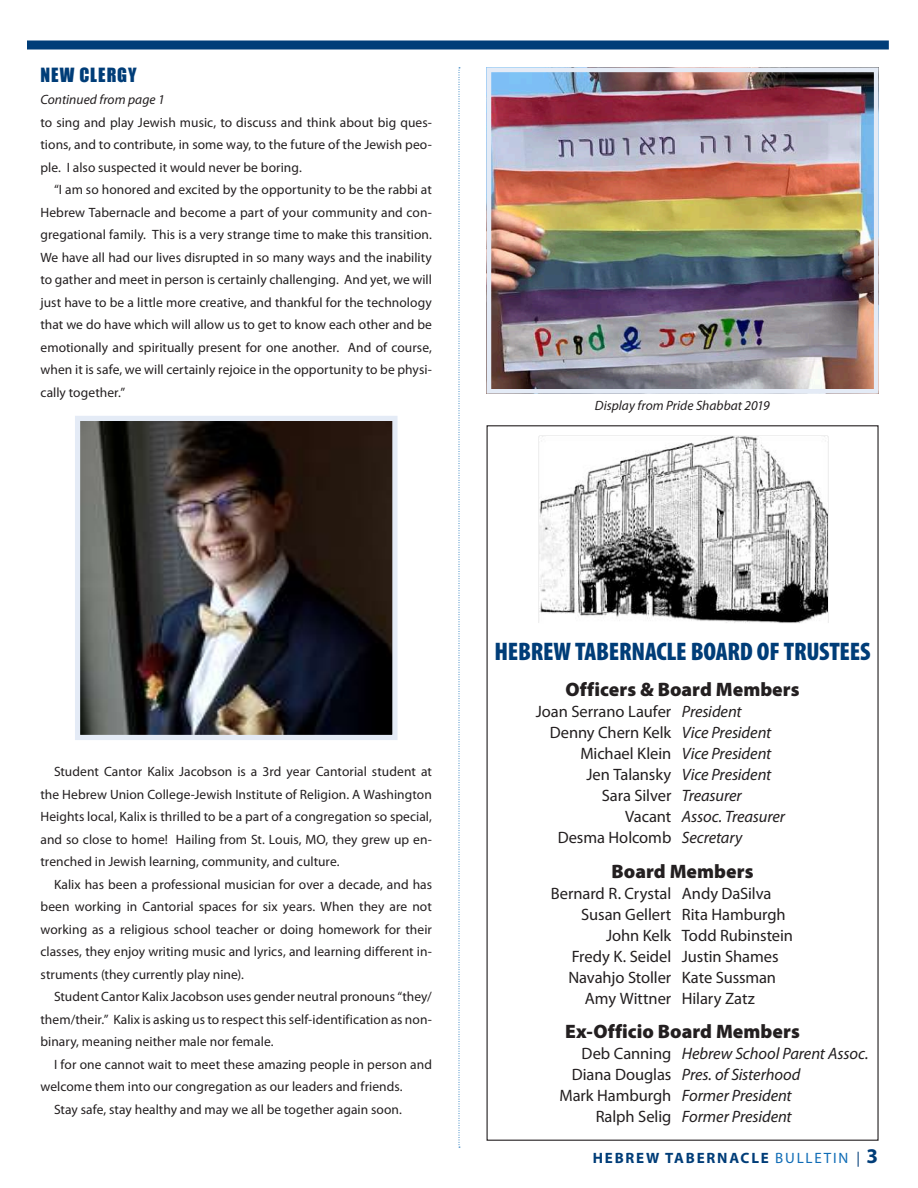
<style>
.page{position:relative;width:918px;height:1188px;background:#fff}
.page>*{position:absolute;margin:0;border:0;box-sizing:border-box;transform-origin:0 0}
.t1{font:900 condensed 25.5px "Myriad Pro";letter-spacing:-.01em;color:#003d78}
.t2{font:900 19.5px "Myriad Pro";color:#231f20}
.t3{font:18px "Impact";letter-spacing:.05em;color:#003d78}
.t4{font:16.5px "Myriad Pro";letter-spacing:-.005em;color:#231f20}
.t5{font:italic 16.5px "Myriad Pro";letter-spacing:-.005em;color:#231f20}
.t6{font:700 15px "Myriad Pro";letter-spacing:.12em;color:#003d78}
.t7{font:13.5px/22.5px "Myriad Pro";letter-spacing:.005em;color:#231f20;text-align:justify}
.t8{font:italic 13.5px "Myriad Pro";letter-spacing:.005em;color:#231f20}
.s1{font-style:italic}
.s2{font-style:normal}
.s3{font-weight:400;color:#0f6cb6}
.s4{font-weight:400}
.s5{font-size:21px}
</style>
<div class="page">
<svg style="left:459px;top:68px;width:1px;height:1080px"></svg>
<div style="left:27px;top:40px;width:862px;height:10px;background:#003d78"></div>
<img style="left:539px;top:435px;width:289px;height:188px">
<img style="left:75px;top:416px;width:323px;height:324px">
<img style="left:493px;top:73px;width:380px;height:315px">
<div style="left:487px;top:67px;width:392px;height:327px;border:5px solid #e4ebf6"></div>
<h3 class="t3" style="left:40px;top:61px;width:98px">NEW CLERGY</h3>
<p class="t8" style="left:40px;top:91px;width:126px">Continued from page 1</p>
<p class="t7" style="left:40px;top:111px;width:393px">to sing and play Jewish music, to discuss and think about big ques&shy;tions, and to contribute, in some way, to the future of the Jewish peo&shy;ple. I also suspected it would never be boring.</p>
<p class="t7" style="left:40px;top:178px;width:393px;text-indent:14px">“I am so honored and excited by the opportunity to be the rabbi at Hebrew Tabernacle and become a part of your community and con&shy;gregational family. This is a very strange time to make this transition.<br>We have all had our lives disrupted in so many ways and the inability to gather and meet in person is certainly challenging. And yet, we will just have to be a little more creative, and thankful for the technology that we do have which will allow us to get to know each other and be emotionally and spiritually present for one another. And of course, when it is safe, we will certainly rejoice in the opportunity to be physi&shy;cally together.”</p>
<p class="t8" style="left:595px;top:397px;width:176px">Display from Pride Shabbat 2019</p>
<p class="t7" style="left:40px;top:760px;width:393px;text-indent:14px">Student Cantor Kalix Jacobson is a 3rd year Cantorial student at the Hebrew Union College-Jewish Institute of Religion. A Washington Heights local, Kalix is thrilled to be a part of a congregation so special, and so close to home! Hailing from St. Louis, MO, they grew up en&shy;trenched in Jewish learning, community, and culture.</p>
<p class="t7" style="left:40px;top:873px;width:393px;text-indent:14px">Kalix has been a professional musician for over a decade, and has been working in Cantorial spaces for six years. When they are not working as a religious school teacher or doing homework for their classes, they enjoy writing music and lyrics, and learning different in&shy;struments (they currently play nine).</p>
<p class="t7" style="left:40px;top:985px;width:393px;text-indent:14px">Student Cantor Kalix Jacobson uses gender neutral pronouns “they/ them/their.” Kalix is asking us to respect this self-identification as non&shy;binary, meaning neither male nor female.</p>
<p class="t7" style="left:54px;top:1053px;width:379px">I for one cannot wait to meet these amazing people in person and</p>
<p class="t7" style="left:40px;top:1075px;width:364px">welcome them into our congregation as our leaders and friends.</p>
<p class="t7" style="left:54px;top:1098px;width:349px">Stay safe, stay healthy and may we all be together again soon.</p>
<h1 class="t1" style="left:494px;top:636px;width:378px">HEBREW TABERNACLE BOARD OF TRUSTEES</h1>
<h2 class="t2" style="left:566px;top:679px;width:236px">Officers &amp; Board Members</h2>
<p class="t4" style="left:536px;top:702px;width:207px">Joan Serrano Laufer <span class="s1">President</span></p>
<p class="t4" style="left:550px;top:723px;width:223px">Denny Chern Kelk <span class="s1">Vice President</span></p>
<p class="t5" style="left:580px;top:744px;width:193px"><span class="s2">Michael Klein</span> Vice President</p>
<p class="t5" style="left:586px;top:765px;width:186px"><span class="s2">Jen Talansky</span> Vice President</p>
<p class="t4" style="left:602px;top:786px;width:142px">Sara Silver <span class="s1">Treasurer</span></p>
<p class="t5" style="left:625px;top:807px;width:162px"><span class="s2">Vacant</span> Assoc. Treasurer</p>
<p class="t4" style="left:558px;top:828px;width:186px">Desma Holcomb <span class="s1">Secretary</span></p>
<h2 class="t2" style="left:612px;top:860px;width:143px">Board Members</h2>
<p class="t4" style="left:551px;top:883px;width:222px">Bernard R. Crystal Andy DaSilva</p>
<p class="t4" style="left:581px;top:904px;width:206px">Susan Gellert Rita Hamburgh</p>
<p class="t4" style="left:606px;top:925px;width:188px">John Kelk Todd Rubinstein</p>
<p class="t4" style="left:572px;top:946px;width:208px">Fredy K. Seidel Justin Shames</p>
<p class="t4" style="left:568px;top:967px;width:209px">Navahjo Stoller Kate Sussman</p>
<p class="t4" style="left:585px;top:988px;width:171px">Amy Wittner Hilary Zatz</p>
<h2 class="t2" style="left:565px;top:1020px;width:236px">Ex-Officio Board Members</h2>
<p class="t5" style="left:582px;top:1043px;width:288px"><span class="s2">Deb Canning</span> Hebrew School Parent Assoc.</p>
<p class="t5" style="left:572px;top:1064px;width:230px"><span class="s2">Diana Douglas</span> Pres. of Sisterhood</p>
<p class="t5" style="left:559px;top:1085px;width:234px"><span class="s2">Mark Hamburgh</span> Former President</p>
<p class="t5" style="left:596px;top:1106px;width:198px"><span class="s2">Ralph Selig</span> Former President</p>
<p class="t6" style="left:593px;top:1148px;width:287px">HEBREW TABERNACLE <span class="s3">BULLETIN</span> <span class="s4">|</span> <span class="s5">3</span></p>
</div>
